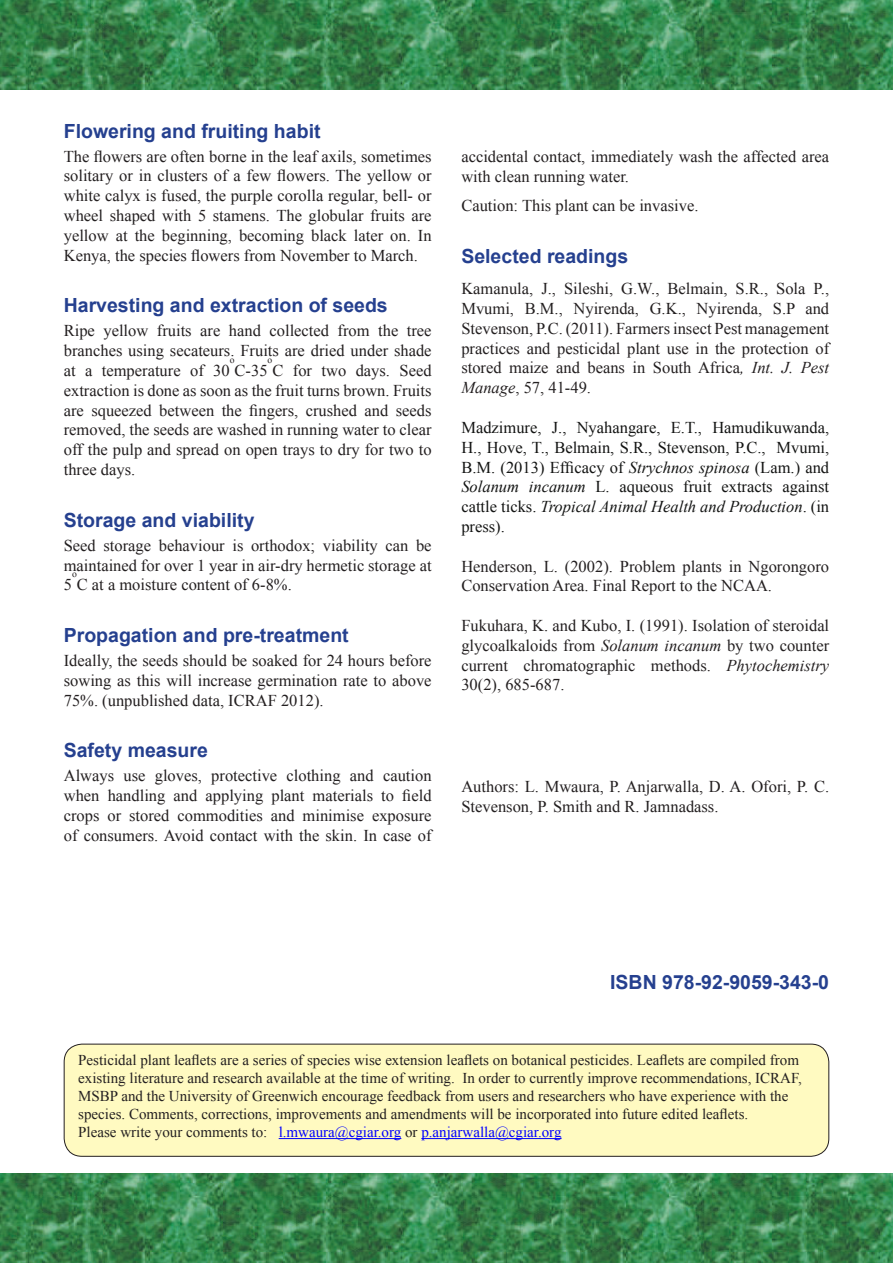
<style>
.page{position:relative;width:893px;height:1263px;background:#fff}
.page>*{position:absolute;margin:0;border:0;box-sizing:border-box;transform-origin:0 0}
.Heading_2{font:700 19.5px "Arial";color:#25408f}
.Body_Text{font:16.5px/19.8px "Times New Roman";color:#231f20;text-align:justify}
.t1{font:16.5px/19.8px "Times New Roman";color:#131413;text-align:justify}
.t2{font:15px/18px "Times New Roman";color:#231f20}
.t3{font:9.6px "Times New Roman";color:#231f20}
.s1{font-style:italic}
.s2{color:#00f}
</style>
<div class="page">
<img style="left:1px;top:0;width:892px;height:89px">
<img style="left:1px;top:1174px;width:892px;height:89px">
<div style="left:64px;top:1044px;width:765px;height:112px;background:#fffac1;border-radius:18px"></div>
<div style="left:64px;top:1044px;width:765px;height:113px;border:1px solid #231f20;border-radius:18px"></div>
<hr style="left:279px;top:1138px;width:122px;height:1px;background:#00f">
<hr style="left:421px;top:1138px;width:140px;height:1px;background:#00f">
<p class="Heading_2" style="left:64px;top:118px;width:258px">Flowering and fruiting habit</p>
<p class="Body_Text" style="left:64px;top:146px;width:369px">The flowers are often borne in the leaf axils, sometimes solitary or in clusters of a few flowers. The yellow or white calyx is fused, the purple corolla regular, bell- or wheel shaped with 5 stamens. The globular fruits are yellow at the beginning, becoming black later on. In Kenya, the species flowers from November to March.</p>
<p class="Heading_2" style="left:64px;top:292px;width:326px">Harvesting and extraction of seeds</p>
<p class="Body_Text" style="left:64px;top:321px;width:369px">Ripe yellow fruits are hand collected from the tree branches using secateurs. Fruits are dried under shade at a temperature of 30 C-35 C for two days. Seed</p>
<p class="t3" style="left:230px;top:353px;width:6px">o</p>
<p class="t3" style="left:268px;top:353px;width:6px">o</p>
<p class="Body_Text" style="left:64px;top:380px;width:369px">extraction is done as soon as the fruit turns brown. Fruits are squeezed between the fingers, crushed and seeds removed, the seeds are washed in running water to clear off the pulp and spread on open trays to dry for two to three days.</p>
<p class="Heading_2" style="left:64px;top:507px;width:192px">Storage and viability</p>
<p class="Body_Text" style="left:64px;top:535px;width:369px">Seed storage behaviour is orthodox; viability can be maintained for over 1 year in air-dry hermetic storage at 5 C at a moisture content of 6-8%.</p>
<p class="t3" style="left:72px;top:568px;width:6px">o</p>
<p class="Heading_2" style="left:64px;top:622px;width:286px">Propagation and pre-treatment</p>
<p class="Body_Text" style="left:64px;top:650px;width:369px">Ideally, the seeds should be soaked for 24 hours before sowing as this will increase germination rate to above 75%. (unpublished data, ICRAF 2012).</p>
<p class="Heading_2" style="left:64px;top:737px;width:146px">Safety measure</p>
<p class="Body_Text" style="left:64px;top:766px;width:369px">Always use gloves, protective clothing and caution when handling and applying plant materials to field crops or stored commodities and minimise exposure of consumers. Avoid contact with the skin. In case of</p>
<p class="Body_Text" style="left:461px;top:147px;width:369px">accidental contact, immediately wash the affected area with clean running water.</p>
<p class="Body_Text" style="left:461px;top:195px;width:239px">Caution: This plant can be invasive.</p>
<p class="Heading_2" style="left:461px;top:243px;width:168px">Selected readings</p>
<p class="Body_Text" style="left:461px;top:279px;width:369px">Kamanula, J., Sileshi, G.W., Belmain, S.R., Sola P., Mvumi, B.M., Nyirenda, G.K., Nyirenda, S.P and Stevenson, P.C. (2011). Farmers insect Pest management practices and pesticidal plant use in the protection of stored maize and beans in South Africa<span class="s1">, Int. J. Pest Manage</span>, 57, 41-49.</p>
<p class="t1" style="left:461px;top:417px;width:369px">Madzimure, J., Nyahangare, E.T., Hamudikuwanda, H., Hove, T., Belmain, S.R., Stevenson, P.C., Mvumi, B.M. (2013) Efficacy of <span class="s1">Strychnos spinosa</span> (Lam.) and <span class="s1">Solanum incanum</span> L. aqueous fruit extracts against cattle ticks. <span class="s1">Tropical Animal Health and Production</span>. (in press).</p>
<p class="Body_Text" style="left:461px;top:556px;width:369px">Henderson, L. (2002). Problem plants in Ngorongoro<br>Conservation Area. Final Report to the NCAA.</p>
<p class="Body_Text" style="left:461px;top:615px;width:369px">Fukuhara, K. and Kubo, I. (1991). Isolation of steroidal glycoalkaloids from <span class="s1">Solanum incanum</span> by two counter current chromatographic methods. <span class="s1">Phytochemistry </span>30(2), 685-687.</p>
<p class="Body_Text" style="left:461px;top:777px;width:369px">Authors: L. Mwaura, P. Anjarwalla, D. A. Ofori, P. C.<br>Stevenson, P. Smith and R. Jamnadass.</p>
<p class="Heading_2" style="left:610px;top:969px;width:220px">ISBN 978-92-9059-343-0</p>
<p class="t2" style="left:78px;top:1051px;width:725px">Pesticidal plant leaflets are a series of species wise extension leaflets on botanical pesticides. Leaflets are compiled from existing literature and research available at the time of writing. In order to currently improve recommendations, ICRAF, MSBP and the University of Greenwich encourage feedback from users and researchers who have experience with the species. Comments, corrections, improvements and amendments will be incorporated into future edited leaflets.<br>Please write your comments to: <span class="s2">l.mwaura@cgiar.org</span> or <span class="s2">p.anjarwalla@cgiar.org</span></p>
</div>
